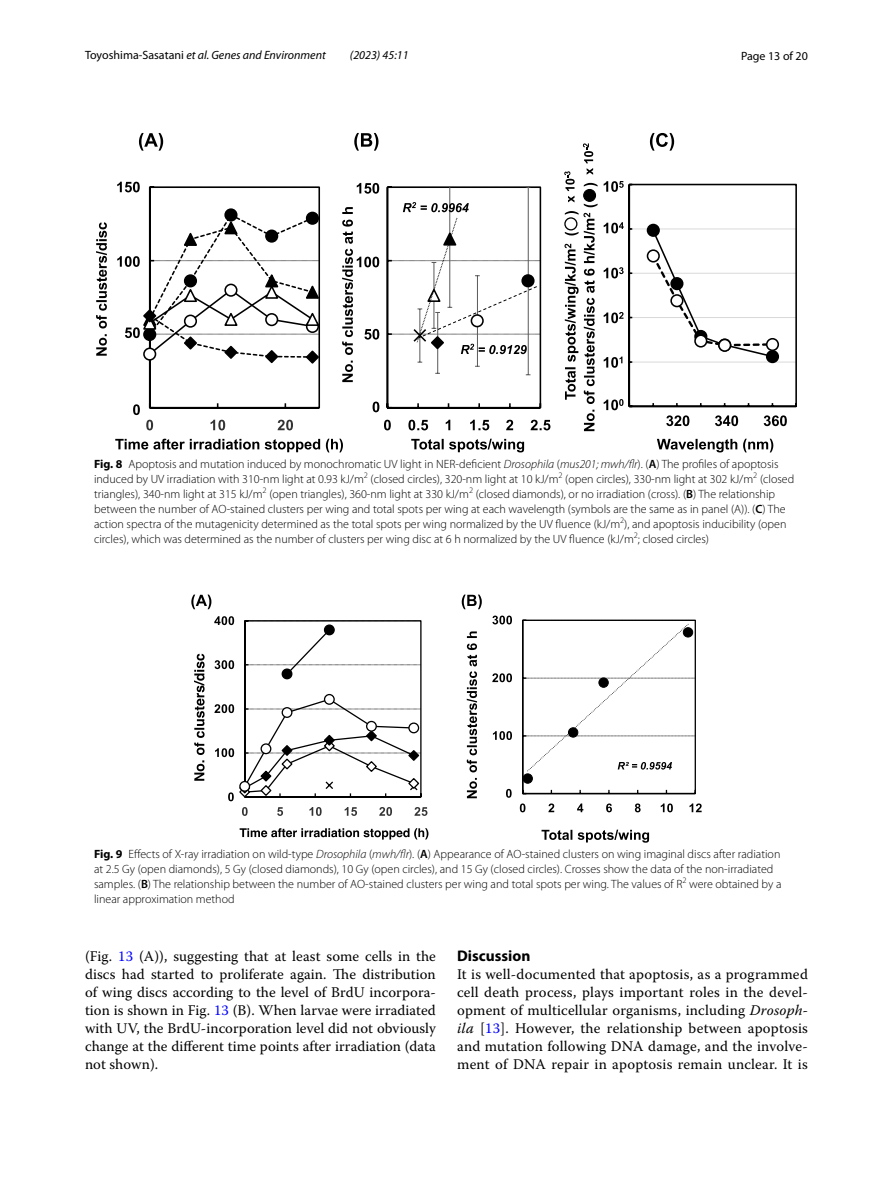
<style>
.page{position:relative;width:893px;height:1187px;background:#fff}
.page>*{position:absolute;margin:0;border:0;box-sizing:border-box;transform-origin:0 0}
.t1{font:700 15.45px "Myriad Pro";color:#000}
.t2{font:14.7px/18px "Warnock Pro";letter-spacing:.01em;color:#000;text-align:justify}
.t3{font:300 12px/15px "Myriad Pro";color:#000}
.t4{font:italic 12px "Myriad Pro";color:#000}
.t5{font:12px "Myriad Pro";color:#000}
.s1{font-style:normal}
.s2{font-weight:700}
.s3{font-style:italic}
.s4{font-weight:600}
.s5{color:#00f}
</style>
<div class="page">
<svg style="left:96px;top:222px;width:11px;height:133px"></svg>
<svg style="left:115px;top:438px;width:228px;height:14px"></svg>
<svg style="left:139px;top:133px;width:24px;height:18px"></svg>
<svg style="left:354px;top:133px;width:24px;height:18px"></svg>
<svg style="left:657px;top:438px;width:116px;height:14px"></svg>
<svg style="left:650px;top:133px;width:24px;height:18px"></svg>
<svg style="left:117px;top:182px;width:204px;height:248px"></svg>
<svg style="left:384px;top:419px;width:7px;height:11px"></svg>
<svg style="left:408px;top:419px;width:20px;height:11px"></svg>
<svg style="left:446px;top:419px;width:4px;height:11px"></svg>
<svg style="left:470px;top:419px;width:19px;height:11px"></svg>
<svg style="left:506px;top:419px;width:7px;height:11px"></svg>
<svg style="left:531px;top:419px;width:19px;height:11px"></svg>
<svg style="left:357px;top:183px;width:22px;height:11px"></svg>
<svg style="left:342px;top:207px;width:37px;height:175px"></svg>
<svg style="left:373px;top:401px;width:6px;height:11px"></svg>
<svg style="left:411px;top:438px;width:113px;height:14px"></svg>
<svg style="left:604px;top:181px;width:193px;height:245px"></svg>
<svg style="left:564px;top:143px;width:33px;height:288px"></svg>
<svg style="left:386px;top:186px;width:156px;height:223px"></svg>
<svg style="left:462px;top:594px;width:20px;height:15px"></svg>
<svg style="left:240px;top:828px;width:188px;height:11px"></svg>
<svg style="left:194px;top:653px;width:11px;height:127px"></svg>
<svg style="left:191px;top:594px;width:20px;height:15px"></svg>
<svg style="left:467px;top:631px;width:10px;height:167px"></svg>
<svg style="left:541px;top:829px;width:108px;height:13px"></svg>
<svg style="left:214px;top:616px;width:208px;height:185px"></svg>
<svg style="left:242px;top:807px;width:6px;height:8px"></svg>
<svg style="left:277px;top:807px;width:6px;height:8px"></svg>
<svg style="left:309px;top:807px;width:13px;height:8px"></svg>
<svg style="left:345px;top:807px;width:12px;height:8px"></svg>
<svg style="left:379px;top:807px;width:13px;height:8px"></svg>
<svg style="left:414px;top:807px;width:13px;height:8px"></svg>
<svg style="left:522px;top:619px;width:174px;height:175px"></svg>
<svg style="left:506px;top:788px;width:6px;height:9px"></svg>
<svg style="left:493px;top:731px;width:19px;height:9px"></svg>
<svg style="left:492px;top:673px;width:20px;height:9px"></svg>
<svg style="left:492px;top:615px;width:20px;height:9px"></svg>
<svg style="left:520px;top:803px;width:5px;height:9px"></svg>
<svg style="left:548px;top:803px;width:6px;height:9px"></svg>
<svg style="left:577px;top:803px;width:6px;height:9px"></svg>
<svg style="left:606px;top:803px;width:6px;height:9px"></svg>
<svg style="left:635px;top:803px;width:6px;height:9px"></svg>
<svg style="left:661px;top:803px;width:12px;height:9px"></svg>
<svg style="left:689px;top:803px;width:13px;height:9px"></svg>
<p class="t4" style="left:85px;top:48px;width:242px"><span class="s1">Toyoshima‑Sasatani</span> et al. Genes and Environment</p>
<p class="t4" style="left:350px;top:48px;width:60px">(2023) 45:11</p>
<p class="t5" style="left:741px;top:48px;width:68px">Page 13 of 20</p>
<p class="t3" style="left:94px;top:456px;width:702px"><span class="s2">Fig. 8</span> Apoptosis and mutation induced by monochromatic UV light in NER-deficient <span class="s3">Drosophila</span> (<span class="s3">mus201; mwh/flr</span>). (<span class="s4">A</span>) The profiles of apoptosis induced by UV irradiation with 310-nm light at 0.93 kJ/m<sup>2</sup> (closed circles), 320-nm light at 10 kJ/m<sup>2</sup> (open circles), 330-nm light at 302 kJ/m<sup>2</sup> (closed triangles), 340-nm light at 315 kJ/m<sup>2</sup> (open triangles), 360-nm light at 330 kJ/m<sup>2</sup> (closed diamonds), or no irradiation (cross). (<span class="s4">B</span>) The relationship between the number of AO-stained clusters per wing and total spots per wing at each wavelength (symbols are the same as in panel (A)). (<span class="s4">C</span>) The action spectra of the mutagenicity determined as the total spots per wing normalized by the UV fluence (kJ/m<sup>2</sup>), and apoptosis inducibility (open circles), which was determined as the number of clusters per wing disc at 6 h normalized by the UV fluence (kJ/m<sup>2</sup>; closed circles)</p>
<p class="t3" style="left:94px;top:846px;width:689px"><span class="s2">Fig. 9</span> Effects of X-ray irradiation on wild-type <span class="s3">Drosophila</span> (<span class="s3">mwh/flr</span>). (<span class="s4">A</span>) Appearance of AO-stained clusters on wing imaginal discs after radiation at 2.5 Gy (open diamonds), 5 Gy (closed diamonds), 10 Gy (open circles), and 15 Gy (closed circles). Crosses show the data of the non-irradiated samples. (<span class="s4">B</span>) The relationship between the number of AO-stained clusters per wing and total spots per wing. The values of R<sup>2</sup> were obtained by a linear approximation method</p>
<p class="t2" style="left:85px;top:946px;width:352px">(Fig. <span class="s5">13</span> (A)), suggesting that at least some cells in the discs had started to proliferate again. The distribution of wing discs according to the level of BrdU incorpora&shy;tion is shown in Fig. <span class="s5">13</span> (B). When larvae were irradiated with UV, the BrdU-incorporation level did not obviously change at the different time points after irradiation (data not shown).</p>
<p class="t1" style="left:457px;top:945px;width:75px">Discussion</p>
<p class="t2" style="left:457px;top:965px;width:352px">It is well-documented that apoptosis, as a programmed cell death process, plays important roles in the devel&shy;opment of multicellular organisms, including <span class="s3">Drosoph&shy;ila</span> [<span class="s5">13</span>]. However, the relationship between apoptosis and mutation following DNA damage, and the involve&shy;ment of DNA repair in apoptosis remain unclear. It is</p>
</div>
